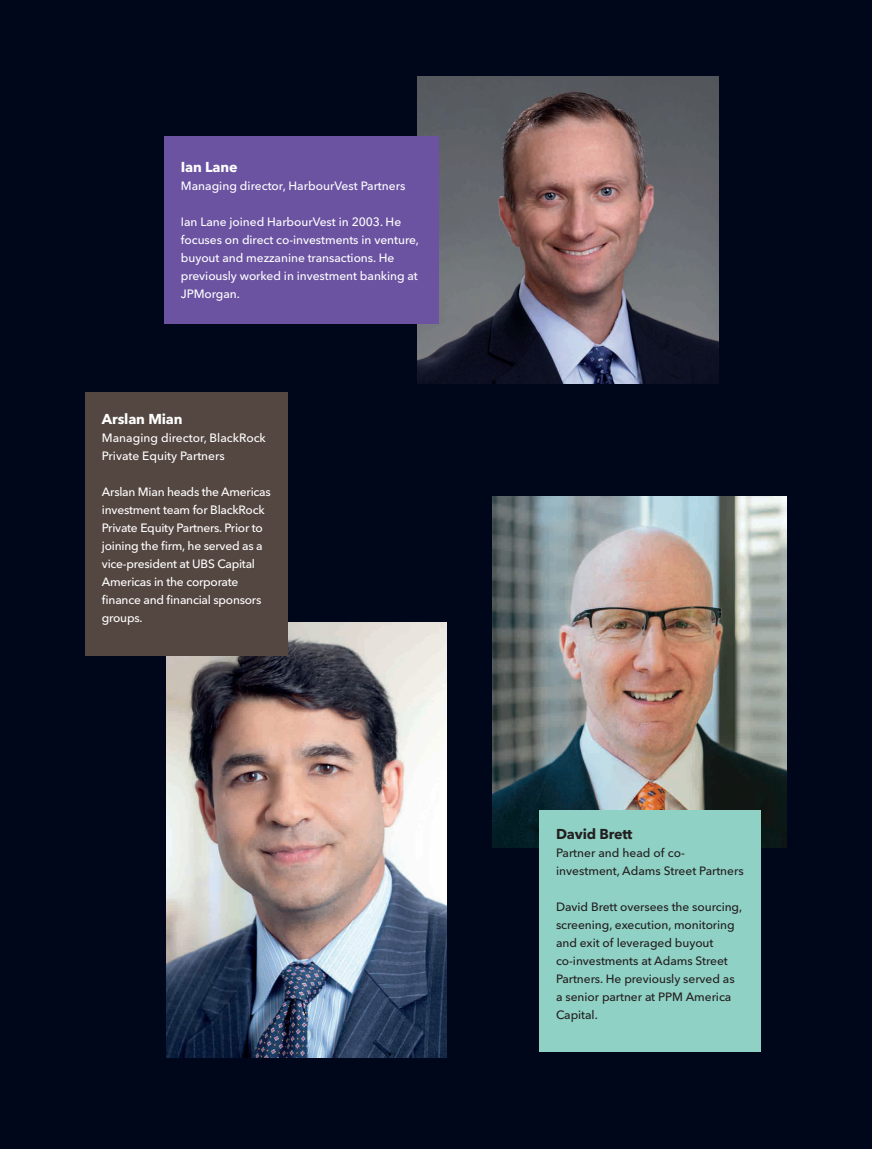
<style>
.page{position:relative;width:872px;height:1149px;background:#fff}
.page>*{position:absolute;margin:0;border:0;box-sizing:border-box;transform-origin:0 0}
.RT_Name{font:700 14.25px "Avenir Next LT Pro";letter-spacing:-.01em;color:#fff}
.RT_Name-2{font:700 14.25px "Avenir Next LT Pro";letter-spacing:-.01em;color:#231f20}
.RT_Biography_no_inde{font:500 12px/18px "Avenir Next LT Pro";letter-spacing:-.005em;color:#fff}
.RT_Biography_no_inde-2{font:500 12px/18px "Avenir Next LT Pro";letter-spacing:-.005em;color:#231f20}
</style>
<div class="page">
<div style="left:0;top:0;width:872px;height:1148px;background:#01071a"></div>
<img style="left:417px;top:77px;width:301px;height:306px">
<div style="left:164px;top:136px;width:275px;height:187px;background:#6b53a2"></div>
<img style="left:167px;top:622px;width:279px;height:435px">
<div style="left:85px;top:392px;width:203px;height:263px;background:#544640"></div>
<img style="left:492px;top:496px;width:295px;height:351px">
<div style="left:539px;top:810px;width:222px;height:241px;background:#8fd1c4"></div>
<p class="RT_Name" style="left:181px;top:158px;width:58px">Ian Lane</p>
<p class="RT_Biography_no_inde" style="left:181px;top:177px;width:226px">Managing director, HarbourVest Partners</p>
<p class="RT_Biography_no_inde" style="left:181px;top:213px;width:240px">Ian Lane joined HarbourVest in 2003. He focuses on direct co-investments in venture, buyout and mezzanine transactions. He previously worked in investment banking at JPMorgan.</p>
<p class="RT_Name" style="left:102px;top:410px;width:82px">Arslan Mian</p>
<p class="RT_Biography_no_inde" style="left:102px;top:429px;width:165px">Managing director, BlackRock<br>Private Equity Partners</p>
<p class="RT_Biography_no_inde" style="left:102px;top:483px;width:170px">Arslan Mian heads the Americas investment team for BlackRock<br>Private Equity Partners. Prior to joining the firm, he served as a vice-president at UBS Capital<br>Americas in the corporate finance and financial sponsors groups.</p>
<p class="RT_Name-2" style="left:556px;top:824px;width:78px">David Brett</p>
<p class="RT_Biography_no_inde-2" style="left:556px;top:843px;width:189px">Partner and head of co&shy;investment, Adams Street Partners</p>
<p class="RT_Biography_no_inde-2" style="left:556px;top:897px;width:188px">David Brett oversees the sourcing, screening, execution, monitoring and exit of leveraged buyout co-investments at Adams Street<br>Partners. He previously served as a senior partner at PPM America<br>Capital.</p>
</div>
